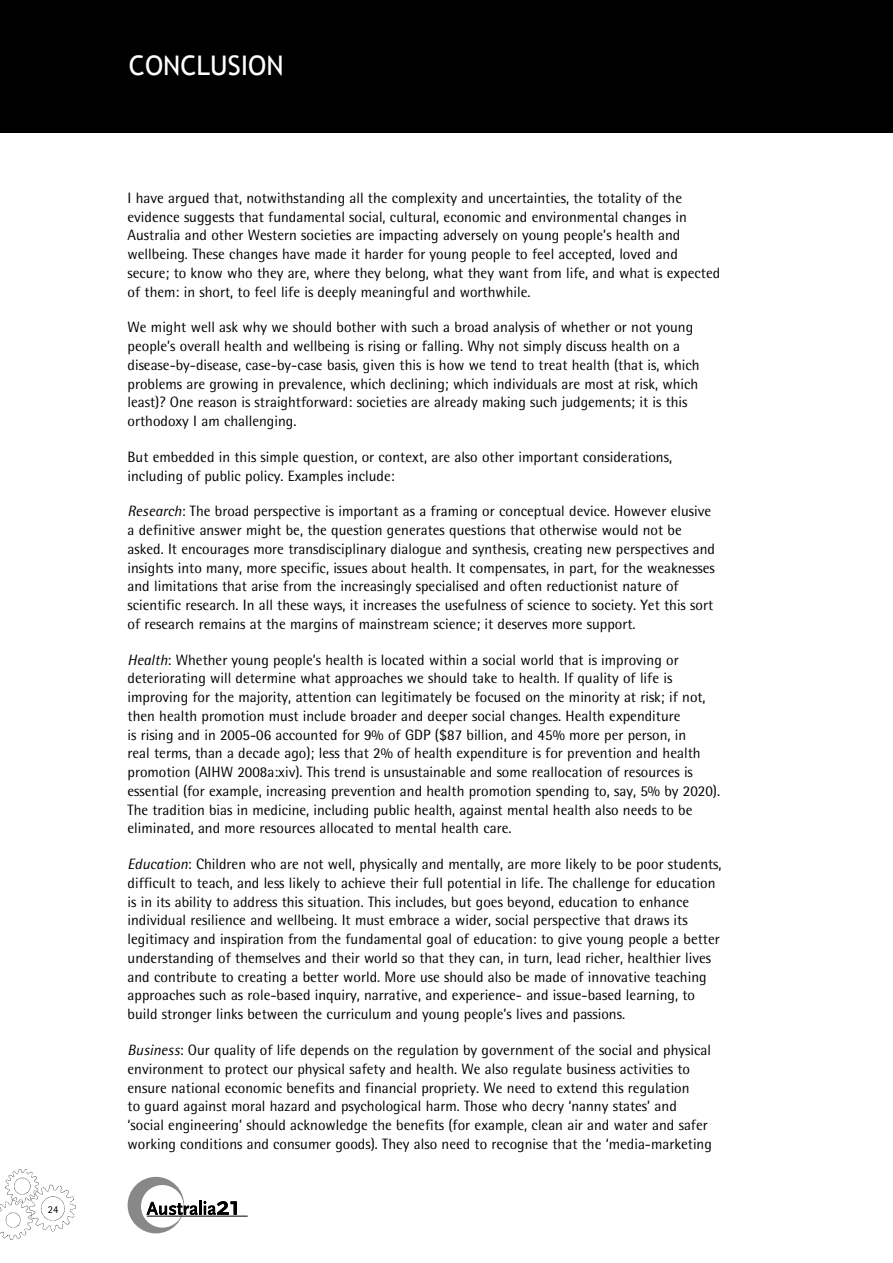
<style>
.page{position:relative;width:893px;height:1263px;background:#fff}
.page>*{position:absolute;margin:0;border:0;box-sizing:border-box;transform-origin:0 0}
.t1{font:27px "Trebuchet MS";color:#fff}
.t2{font:15px/18.8px "Rotis Semi Sans";color:#000}
.t3{font:10.5px "Rotis Sans Serif";color:#000}
.s1{font-style:italic}
</style>
<div class="page">
<img style="left:0;top:1170px;width:76px;height:69px">
<svg style="left:128px;top:1177px;width:109px;height:56px"></svg>
<hr style="left:147px;top:1216px;width:101px;height:1px;background:#000">
<div style="left:0;top:0;width:893px;height:133px;background:#000"></div>
<hr style="left:892px;top:0;width:1px;height:133px;background:#b4b4b4">
<p class="t3" style="left:48px;top:1203px;width:12px">24</p>
<h1 class="t1" style="left:129px;top:50px;width:156px">CONCLUSION</h1>
<p class="t2" style="left:128px;top:188px;width:594px">I have argued that, notwithstanding all the complexity and uncertainties, the totality of the evidence suggests that fundamental social, cultural, economic and environmental changes in Australia and other Western societies are impacting adversely on young people’s health and wellbeing. These changes have made it harder for young people to feel accepted, loved and secure; to know who they are, where they belong, what they want from life, and what is expected of them: in short, to feel life is deeply meaningful and worthwhile.</p>
<p class="t2" style="left:128px;top:318px;width:574px">We might well ask why we should bother with such a broad analysis of whether or not young people’s overall health and wellbeing is rising or falling. Why not simply discuss health on a disease-by-disease, case-by-case basis, given this is how we tend to treat health (that is, which problems are growing in prevalence, which declining; which individuals are most at risk, which least)? One reason is straightforward: societies are already making such judgements; it is this orthodoxy I am challenging.</p>
<p class="t2" style="left:128px;top:447px;width:546px">But embedded in this simple question, or context, are also other important considerations, including of public policy. Examples include:</p>
<p class="t2" style="left:128px;top:502px;width:589px"><span class="s1">Research</span>: The broad perspective is important as a framing or conceptual device. However elusive a definitive answer might be, the question generates questions that otherwise would not be asked. It encourages more transdisciplinary dialogue and synthesis, creating new perspectives and insights into many, more specific, issues about health. It compensates, in part, for the weaknesses and limitations that arise from the increasingly specialised and often reductionist nature of scientific research. In all these ways, it increases the usefulness of science to society. Yet this sort of research remains at the margins of mainstream science; it deserves more support.</p>
<p class="t2" style="left:128px;top:650px;width:594px"><span class="s1">Health</span>: Whether young people’s health is located within a social world that is improving or deteriorating will determine what approaches we should take to health. If quality of life is improving for the majority, attention can legitimately be focused on the minority at risk; if not, then health promotion must include broader and deeper social changes. Health expenditure<br>is rising and in 2005-06 accounted for 9% of GDP ($87 billion, and 45% more per person, in<br>real terms, than a decade ago); less that 2% of health expenditure is for prevention and health promotion (AIHW 2008a:xiv). This trend is unsustainable and some reallocation of resources is essential (for example, increasing prevention and health promotion spending to, say, 5% by 2020).<br>The tradition bias in medicine, including public health, against mental health also needs to be eliminated, and more resources allocated to mental health care.</p>
<p class="t2" style="left:128px;top:855px;width:596px"><span class="s1">Education</span>: Children who are not well, physically and mentally, are more likely to be poor students, difficult to teach, and less likely to achieve their full potential in life. The challenge for education is in its ability to address this situation. This includes, but goes beyond, education to enhance individual resilience and wellbeing. It must embrace a wider, social perspective that draws its legitimacy and inspiration from the fundamental goal of education: to give young people a better understanding of themselves and their world so that they can, in turn, lead richer, healthier lives and contribute to creating a better world. More use should also be made of innovative teaching approaches such as role-based inquiry, narrative, and experience- and issue-based learning, to build stronger links between the curriculum and young people’s lives and passions.</p>
<p class="t2" style="left:128px;top:1040px;width:586px"><span class="s1">Business</span>: Our quality of life depends on the regulation by government of the social and physical environment to protect our physical safety and health. We also regulate business activities to ensure national economic benefits and financial propriety. We need to extend this regulation<br>to guard against moral hazard and psychological harm. Those who decry ‘nanny states’ and ‘social engineering’ should acknowledge the benefits (for example, clean air and water and safer working conditions and consumer goods). They also need to recognise that the ‘media-marketing</p>
</div>
